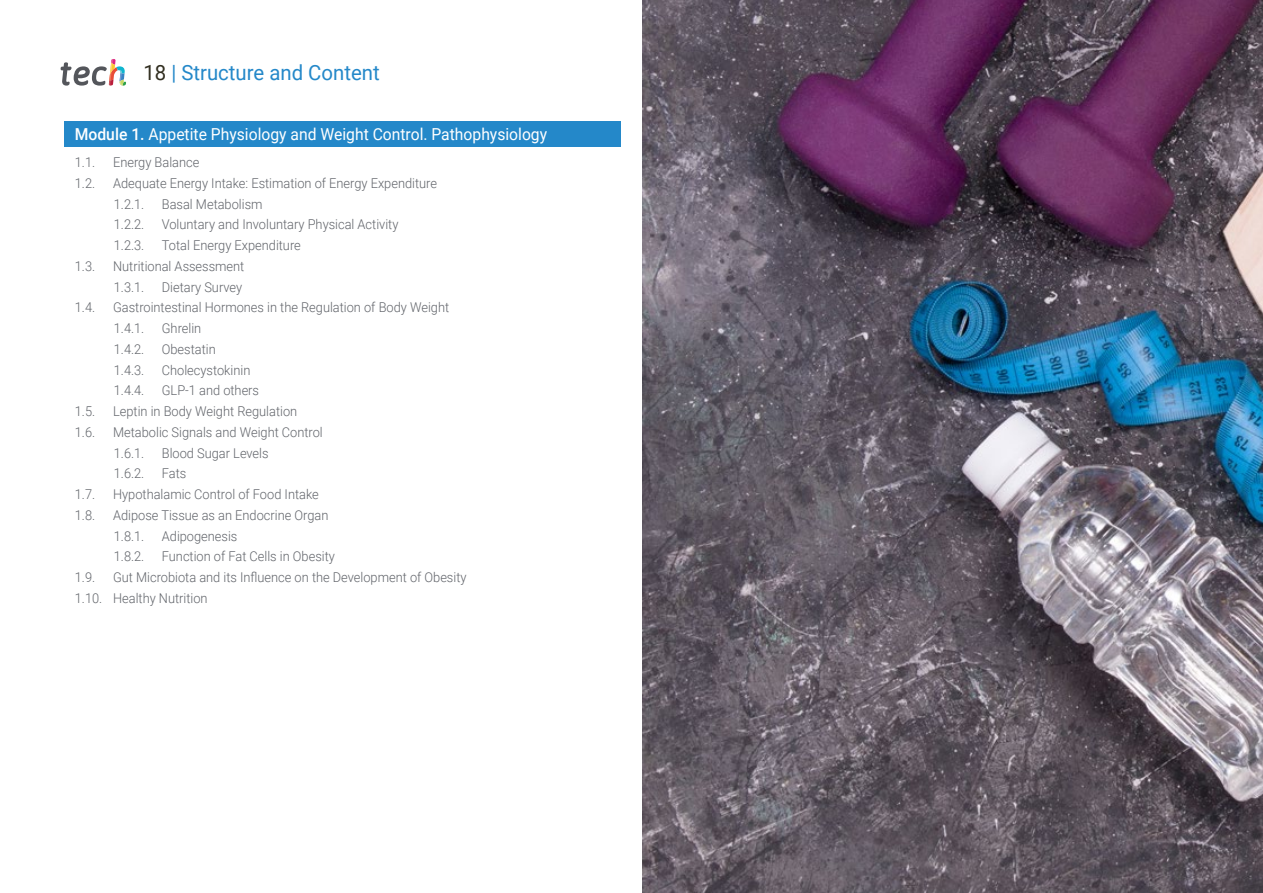
<style>
.page{position:relative;width:1263px;height:893px;background:#fff}
.page>*{position:absolute;margin:0;border:0;box-sizing:border-box;transform-origin:0 0}
.t1{font:21px "Roboto";color:#2488c9}
.t2{font:16.5px "Roboto";color:#fff;scale:.95 1}
.t3{font:300 13.5px/20.7px "Roboto";color:#61646a;scale:.95 1}
.s1{color:#312e20}
.s2{font-weight:500}
</style>
<div class="page">
<div style="left:64px;top:121px;width:557px;height:25px;background:#2488c9"></div>
<img style="left:642px;top:0;width:621px;height:893px">
<svg style="left:61px;top:59px;width:65px;height:27px"></svg>
<h1 class="t1" style="left:144px;top:57px;width:238px"><span class="s1">18</span> | Structure and Content</h1>
<p class="t2" style="left:75px;top:123px;width:499px"><span class="s2">Module 1.</span> Appetite Physiology and Weight Control. Pathophysiology</p>
<p class="t3" style="left:75px;top:151px;width:23px">1.1.</p>
<p class="t3" style="left:113px;top:151px;width:92px">Energy Balance</p>
<p class="t3" style="left:75px;top:172px;width:23px">1.2.</p>
<p class="t3" style="left:113px;top:172px;width:342px">Adequate Energy Intake: Estimation of Energy Expenditure<br>1.2.1.</p>
<p class="t3" style="left:162px;top:193px;width:107px">Basal Metabolism</p>
<p class="t3" style="left:114px;top:214px;width:34px">1.2.2.</p>
<p class="t3" style="left:162px;top:214px;width:251px">Voluntary and Involuntary Physical Activity</p>
<p class="t3" style="left:114px;top:234px;width:34px">1.2.3.</p>
<p class="t3" style="left:162px;top:234px;width:148px">Total Energy Expenditure</p>
<p class="t3" style="left:75px;top:255px;width:23px">1.3.</p>
<p class="t3" style="left:113px;top:255px;width:140px">Nutritional Assessment<br>1.3.1.</p>
<p class="t3" style="left:162px;top:276px;width:86px">Dietary Survey</p>
<p class="t3" style="left:75px;top:297px;width:23px">1.4.</p>
<p class="t3" style="left:113px;top:297px;width:355px">Gastrointestinal Hormones in the Regulation of Body Weight<br>1.4.1.</p>
<p class="t3" style="left:162px;top:317px;width:43px">Ghrelin</p>
<p class="t3" style="left:114px;top:338px;width:34px">1.4.2.</p>
<p class="t3" style="left:162px;top:338px;width:58px">Obestatin</p>
<p class="t3" style="left:114px;top:359px;width:34px">1.4.3.</p>
<p class="t3" style="left:162px;top:359px;width:95px">Cholecystokinin</p>
<p class="t3" style="left:114px;top:380px;width:34px">1.4.4.</p>
<p class="t3" style="left:162px;top:380px;width:104px">GLP-1 and others</p>
<p class="t3" style="left:75px;top:400px;width:23px">1.5.</p>
<p class="t3" style="left:113px;top:400px;width:195px">Leptin in Body Weight Regulation</p>
<p class="t3" style="left:75px;top:421px;width:23px">1.6.</p>
<p class="t3" style="left:113px;top:421px;width:222px">Metabolic Signals and Weight Control<br>1.6.1.</p>
<p class="t3" style="left:162px;top:442px;width:114px">Blood Sugar Levels</p>
<p class="t3" style="left:114px;top:463px;width:34px">1.6.2.</p>
<p class="t3" style="left:162px;top:463px;width:27px">Fats</p>
<p class="t3" style="left:75px;top:483px;width:23px">1.7.</p>
<p class="t3" style="left:113px;top:483px;width:218px">Hypothalamic Control of Food Intake</p>
<p class="t3" style="left:75px;top:504px;width:23px">1.8.</p>
<p class="t3" style="left:113px;top:504px;width:228px">Adipose Tissue as an Endocrine Organ<br>1.8.1.</p>
<p class="t3" style="left:162px;top:525px;width:81px">Adipogenesis</p>
<p class="t3" style="left:114px;top:546px;width:34px">1.8.2.</p>
<p class="t3" style="left:162px;top:546px;width:184px">Function of Fat Cells in Obesity</p>
<p class="t3" style="left:75px;top:566px;width:414px;text-indent:38px">Gut Microbiota and its Influence on the Development of Obesity<br>1.10. Healthy Nutrition</p>
<p class="t3" style="left:75px;top:566px;width:23px">1.9.</p>
</div>
